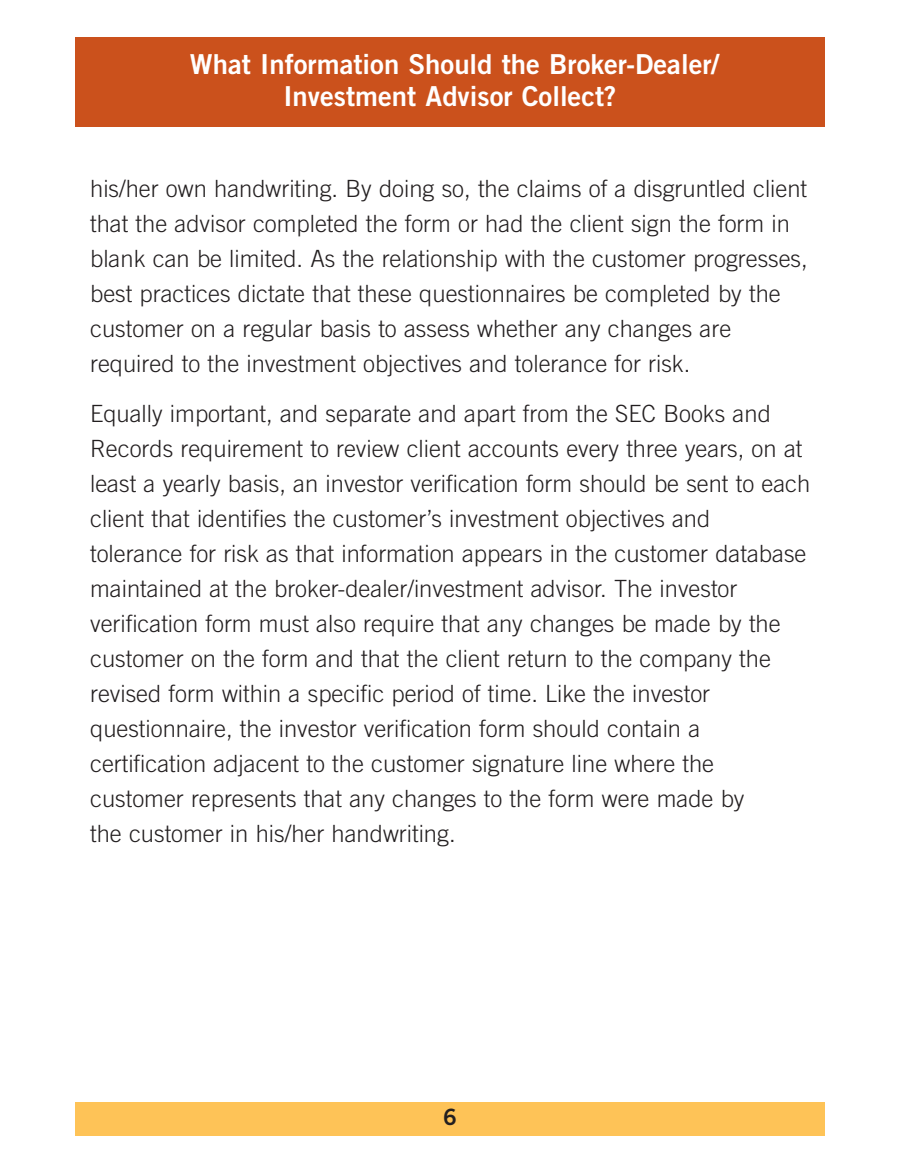
<style>
.page{position:relative;width:900px;height:1170px;background:#fff}
.page>*{position:absolute;margin:0;border:0;box-sizing:border-box;transform-origin:0 0}
.t1{font:27.5px/32.5px "Trade Gothic Bold Two";color:#fff;text-align:center}
.t2{font:300 23.75px/35px "Trade Gothic";color:#231f20}
.t3{font:22.5px "Trade Gothic Bold Two";color:#231f20}
</style>
<div class="page">
<div style="left:75px;top:1102px;width:750px;height:34px;background:#fec357"></div>
<div style="left:75px;top:38px;width:750px;height:90px;background:#cb511c"></div>
<p class="t1" style="left:190px;top:50px;width:531px">What Information Should the Broker-Dealer/<br>Investment Advisor Collect?</p>
<p class="t2" style="left:90px;top:173px;width:719px">his/her own handwriting. By doing so, the claims of a disgruntled client that the advisor completed the form or had the client sign the form in blank can be limited. As the relationship with the customer progresses, best practices dictate that these questionnaires be completed by the customer on a regular basis to assess whether any changes are required to the investment objectives and tolerance for risk.</p>
<p class="t2" style="left:90px;top:398px;width:722px">Equally important, and separate and apart from the SEC Books and Records requirement to review client accounts every three years, on at least a yearly basis, an investor verification form should be sent to each client that identifies the customer’s investment objectives and<br>tolerance for risk as that information appears in the customer database maintained at the broker-dealer/investment advisor. The investor verification form must also require that any changes be made by the customer on the form and that the client return to the company the revised form within a specific period of time. Like the investor questionnaire, the investor verification form should contain a certification adjacent to the customer signature line where the customer represents that any changes to the form were made by<br>the customer in his/her handwriting.</p>
<p class="t3" style="left:443px;top:1109px;width:15px">6</p>
</div>
